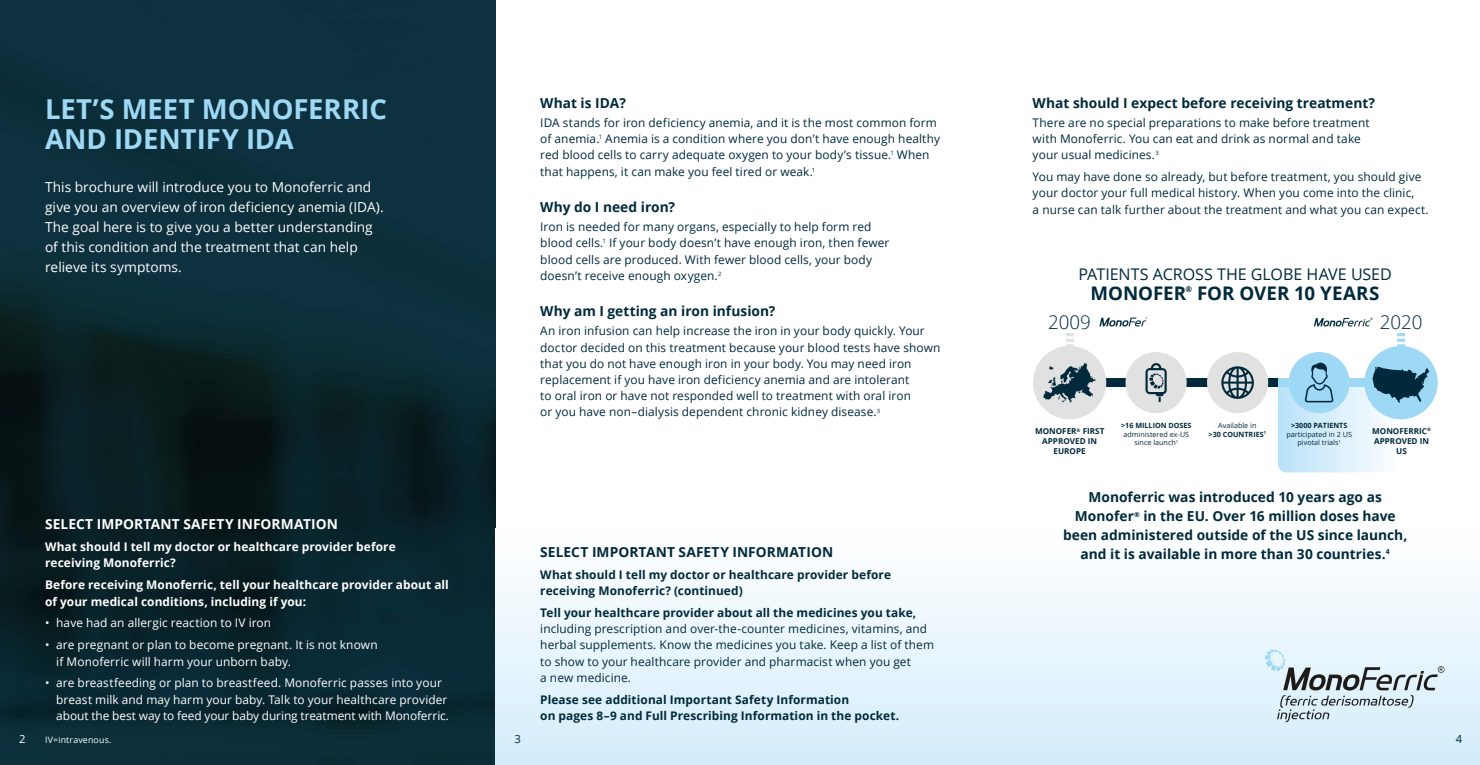
<style>
.page{position:relative;width:1480px;height:765px;background:#fff}
.page>*{position:absolute;margin:0;border:0;box-sizing:border-box;transform-origin:0 0}
.t1{font:700 27.5px/30px "Open Sans";letter-spacing:-.005em;color:#9dd8f5}
.t2{font:700 18.75px "Open Sans";letter-spacing:-.005em;color:#002a3b}
.t3{font:300 18.75px "Open Sans";color:#002a3b}
.t4{font:16.12px "Open Sans";letter-spacing:-.005em;color:#002a3b}
.t5{font:700 13.75px/18.8px "Open Sans";color:#002a3b;text-align:center}
.t6{font:13.75px/20px "Open Sans";color:#fff}
.t7{font:700 13.75px "Open Sans";letter-spacing:.005em;color:#fff}
.t8{font:11.88px/16.2px "Open Sans";letter-spacing:.01em;color:#002a3b}
.t9{font:11.88px/16.2px "Open Sans";letter-spacing:.005em;color:#fff}
.t10{font:700 11.88px/16.2px "Open Sans";letter-spacing:.01em;color:#002a3b}
.t11{font:700 11.88px/16.2px "Open Sans";letter-spacing:.01em;color:#fff}
.t12{font:11.25px "Open Sans";color:#002a3b}
.t13{font:11.25px "Open Sans";color:#fff}
.t14{font:8.75px "Open Sans";letter-spacing:.02em;color:#fff}
.t15{font:700 8.12px/10px "Open Sans";color:#002a3b;text-align:center}
.t16{font:700 8px "Open Sans";color:#002a3b}
.t17{font:7.25px/8.8px "Open Sans";color:#002a3b;text-align:center}
.t18{font:700 7.25px/8.8px "Open Sans";color:#002a3b;text-align:center}
.s1{font-weight:400}
</style>
<div class="page">
<img style="left:0;top:0;width:495px;height:765px">
<div style="left:495px;top:528px;width:495px;height:237px;background:linear-gradient(to bottom,#fff,#d3ecfa)"></div>
<div style="left:990px;top:528px;width:489px;height:237px;background:linear-gradient(to bottom,#fff,#d3ecfa)"></div>
<svg style="left:1264px;top:649px;width:180px;height:73px;background:#c5d4dc"></svg>
<div style="left:1076px;top:379px;width:202px;height:8px;background:#002a3b"></div>
<div style="left:1288px;top:352px;width:61px;height:61px;background:#9dd8f5;border-radius:50%"></div>
<div style="left:1125px;top:352px;width:61px;height:61px;background:#e1e1e1;border-radius:50%"></div>
<svg style="left:1145px;top:363px;width:21px;height:39px"></svg>
<div style="left:1032px;top:346px;width:74px;height:73px;background:#e1e1e1;border-radius:50%"></div>
<svg style="left:1043px;top:363px;width:52px;height:40px"></svg>
<div style="left:1206px;top:352px;width:62px;height:61px;background:#e1e1e1;border-radius:50%"></div>
<svg style="left:1221px;top:366px;width:33px;height:33px"></svg>
<div style="left:1364px;top:346px;width:73px;height:73px;background:#9dd8f5;border-radius:50%"></div>
<svg style="left:1277px;top:362px;width:152px;height:110px"></svg>
<svg style="left:1066px;top:333px;width:7px;height:13px"></svg>
<svg style="left:1396px;top:333px;width:8px;height:14px"></svg>
<svg style="left:1099px;top:318px;width:48px;height:8px"></svg>
<svg style="left:1314px;top:317px;width:58px;height:9px"></svg>
<h1 class="t1" style="left:45px;top:93px;width:343px">LET’S MEET MONOFERRIC<br>AND IDENTIFY IDA</h1>
<p class="t6" style="left:45px;top:176px;width:340px">This brochure will introduce you to Monoferric and give you an overview of iron deficiency anemia (IDA).<br>The goal here is to give you a better understanding of this condition and the treatment that can help relieve its symptoms.</p>
<p class="t5" style="left:540px;top:93px;width:87px">What is IDA?</p>
<p class="t8" style="left:540px;top:114px;width:401px">IDA stands for iron deficiency anemia, and it is the most common form of anemia.<sup>1</sup> Anemia is a condition where you don’t have enough healthy red blood cells to carry adequate oxygen to your body’s tissue.<sup>1</sup> When that happens, it can make you feel tired or weak.<sup>1</sup></p>
<p class="t5" style="left:540px;top:197px;width:136px">Why do I need iron?</p>
<p class="t8" style="left:540px;top:218px;width:351px">Iron is needed for many organs, especially to help form red blood cells.<sup>1</sup> If your body doesn’t have enough iron, then fewer blood cells are produced. With fewer blood cells, your body doesn’t receive enough oxygen.<sup>2</sup></p>
<p class="t5" style="left:540px;top:302px;width:237px">Why am I getting an iron infusion?</p>
<p class="t8" style="left:540px;top:323px;width:402px">An iron infusion can help increase the iron in your body quickly. Your doctor decided on this treatment because your blood tests have shown that you do not have enough iron in your body. You may need iron replacement if you have iron deficiency anemia and are intolerant<br>to oral iron or have not responded well to treatment with oral iron<br>or you have non–dialysis dependent chronic kidney disease.<sup>3</sup></p>
<p class="t13" style="left:19px;top:731px;width:8px">2</p>
<p class="t7" style="left:45px;top:515px;width:294px">SELECT IMPORTANT SAFETY INFORMATION</p>
<p class="t11" style="left:45px;top:539px;width:352px">What should I tell my doctor or healthcare provider before receiving Monoferric?</p>
<p class="t11" style="left:45px;top:577px;width:405px">Before receiving Monoferric, tell your healthcare provider about all of your medical conditions, including if you:</p>
<p class="t9" style="left:45px;top:615px;width:228px">• have had an allergic reaction to IV iron</p>
<p class="t9" style="left:56px;top:637px;width:323px;text-indent:-11px">• are pregnant or plan to become pregnant. It is not known if Monoferric will harm your unborn baby.</p>
<p class="t9" style="left:56px;top:675px;width:394px;text-indent:-11px">• are breastfeeding or plan to breastfeed. Monoferric passes into your breast milk and may harm your baby. Talk to your healthcare provider about the best way to feed your baby during treatment with Monoferric.</p>
<p class="t14" style="left:45px;top:733px;width:68px">IV=intravenous.</p>
<p class="t12" style="left:514px;top:731px;width:8px">3</p>
<p class="t5" style="left:540px;top:542px;width:294px">SELECT IMPORTANT SAFETY INFORMATION</p>
<p class="t10" style="left:540px;top:566px;width:352px">What should I tell my doctor or healthcare provider before receiving Monoferric? (continued)</p>
<p class="t10" style="left:540px;top:604px;width:377px">Tell your healthcare provider about all the medicines you take,</p>
<p class="t8" style="left:540px;top:620px;width:395px">including prescription and over-the-counter medicines, vitamins, and herbal supplements. Know the medicines you take. Keep a list of them to show to your healthcare provider and pharmacist when you get<br>a new medicine.</p>
<p class="t10" style="left:540px;top:691px;width:360px">Please see additional Important Safety Information<br>on pages 8– 9 and Full Prescribing Information in the pocket.</p>
<p class="t5" style="left:1032px;top:93px;width:344px">What should I expect before receiving treatment?</p>
<p class="t8" style="left:1032px;top:114px;width:338px">There are no special preparations to make before treatment with Monoferric. You can eat and drink as normal and take your usual medicines.<sup>3</sup></p>
<p class="t8" style="left:1032px;top:169px;width:397px">You may have done so already, but before treatment, you should give your doctor your full medical history. When you come into the clinic,<br>a nurse can talk further about the treatment and what you can expect.</p>
<h3 class="t4" style="left:1078px;top:263px;width:315px">PATIENTS ACROSS THE GLOBE HAVE USED</h3>
<h2 class="t2" style="left:1090px;top:280px;width:97px">MONOFER</h2>
<p class="t16" style="left:1185px;top:284px;width:8px">®</p>
<h2 class="t2" style="left:1196px;top:280px;width:184px">FOR OVER 10 YEARS</h2>
<h2 class="t3" style="left:1048px;top:309px;width:44px">2009</h2>
<h2 class="t3" style="left:1379px;top:309px;width:44px">2020</h2>
<p class="t15" style="left:1034px;top:426px;width:71px">MONOFER<sup>®</sup> FIRST<br>APPROVED IN<br>EUROPE</p>
<p class="t18" style="left:1121px;top:421px;width:72px">&gt;16 MILLION DOSES</p>
<p class="t17" style="left:1123px;top:429px;width:67px">administered ex-US since launch<sup>1</sup></p>
<p class="t18" style="left:1208px;top:421px;width:59px"><span class="s1">Available in<br></span>&gt;30 COUNTRIES<sup>1</sup></p>
<p class="t18" style="left:1290px;top:421px;width:58px">&gt;3000 PATIENTS</p>
<p class="t17" style="left:1286px;top:429px;width:67px">participated in 2 US pivotal trials<sup>1</sup></p>
<p class="t15" style="left:1372px;top:426px;width:60px">MONOFERRIC<sup>®<br></sup>APPROVED IN<br>US</p>
<p class="t5" style="left:1062px;top:488px;width:346px">Monoferric was introduced 10 years ago as Monofer<sup>®</sup> in the EU. Over 16 million doses have been administered outside of the US since launch, and it is available in more than 30 countries.<sup>4</sup></p>
<p class="t12" style="left:1455px;top:731px;width:8px">4</p>
</div>
